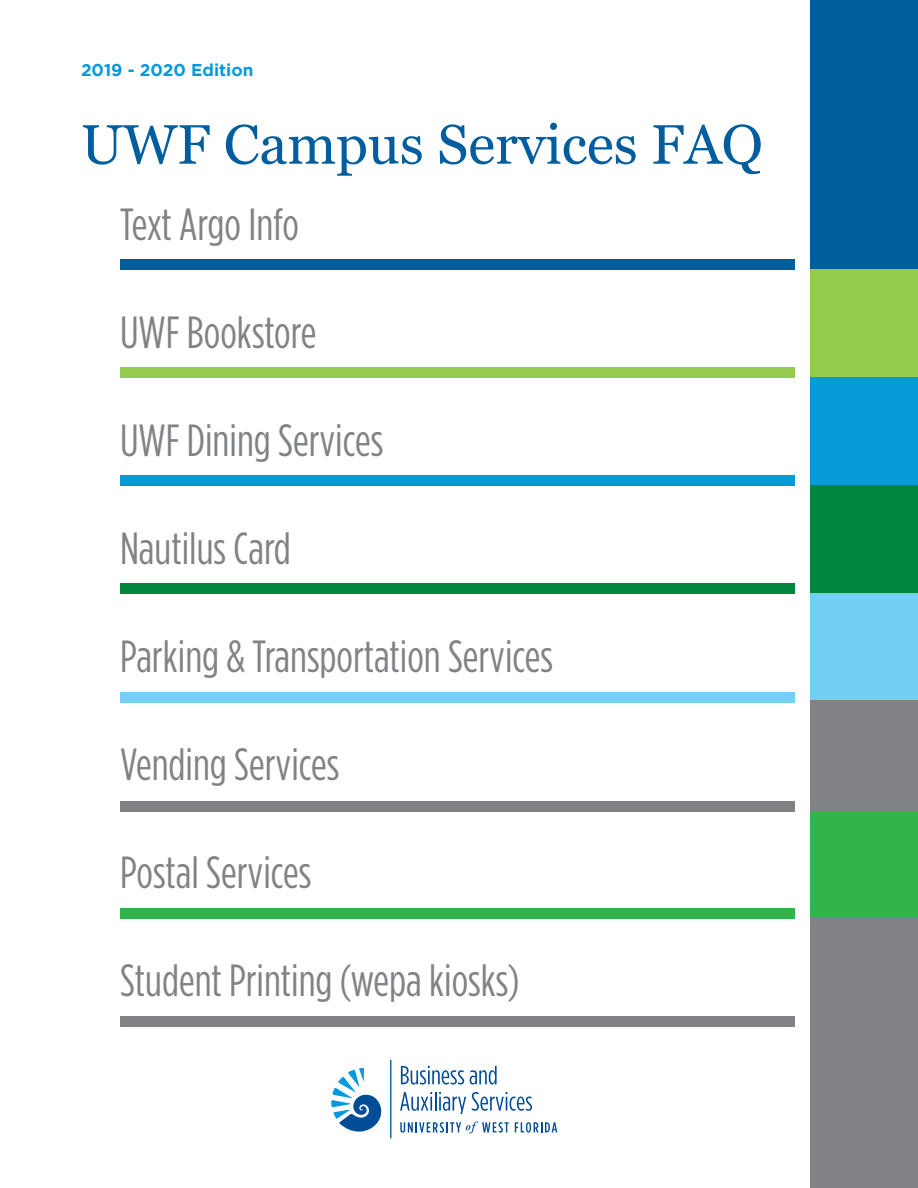
<style>
.page{position:relative;width:918px;height:1188px;background:#fff}
.page>*{position:absolute;margin:0;border:0;box-sizing:border-box;transform-origin:0 0}
.t1{font:55.5px "Georgia";color:#005e9e}
.t2{font:45px "Gotham Condensed";color:#808285}
.t3{font:700 17.1px "Gotham";color:#069ad9}
</style>
<div class="page">
<div style="left:120px;top:259px;width:675px;height:11px;background:#005e9e"></div>
<div style="left:120px;top:367px;width:675px;height:11px;background:#94ca4e"></div>
<div style="left:120px;top:475px;width:675px;height:11px;background:#069ad9"></div>
<div style="left:120px;top:584px;width:675px;height:10px;background:#00853d"></div>
<div style="left:120px;top:692px;width:675px;height:10px;background:#73cff4"></div>
<div style="left:120px;top:908px;width:675px;height:11px;background:#31b44a"></div>
<div style="left:120px;top:801px;width:675px;height:10px;background:#808285"></div>
<div style="left:120px;top:1016px;width:675px;height:11px;background:#808285"></div>
<div style="left:810px;top:0;width:108px;height:269px;background:#005e9e"></div>
<div style="left:810px;top:269px;width:108px;height:108px;background:#94ca4e"></div>
<div style="left:810px;top:377px;width:108px;height:108px;background:#069ad9"></div>
<div style="left:810px;top:485px;width:108px;height:108px;background:#00853d"></div>
<div style="left:810px;top:593px;width:108px;height:108px;background:#73cff4"></div>
<div style="left:810px;top:811px;width:108px;height:108px;background:#31b44a"></div>
<div style="left:810px;top:700px;width:108px;height:112px;background:#808285"></div>
<div style="left:810px;top:918px;width:108px;height:270px;background:#808285"></div>
<svg style="left:331px;top:1068px;width:51px;height:64px"></svg>
<hr style="left:390px;top:1060px;width:1px;height:78px;background:#004c97">
<svg style="left:400px;top:1121px;width:109px;height:13px"></svg>
<svg style="left:515px;top:1122px;width:42px;height:11px"></svg>
<svg style="left:401px;top:1066px;width:63px;height:19px"></svg>
<svg style="left:470px;top:1066px;width:27px;height:19px"></svg>
<svg style="left:400px;top:1092px;width:66px;height:22px"></svg>
<svg style="left:472px;top:1092px;width:60px;height:19px"></svg>
<p class="t3" style="left:81px;top:60px;width:174px">2019 - 2020 Edition</p>
<p class="t1" style="left:81px;top:104px;width:683px">UWF Campus Services FAQ</p>
<p class="t2" style="left:120px;top:200px;width:181px">Text Argo Info</p>
<p class="t2" style="left:120px;top:308px;width:198px">UWF Bookstore</p>
<p class="t2" style="left:120px;top:416px;width:265px">UWF Dining Services</p>
<p class="t2" style="left:120px;top:524px;width:172px">Nautilus Card</p>
<p class="t2" style="left:120px;top:632px;width:435px">Parking &amp; Transportation Services</p>
<p class="t2" style="left:120px;top:740px;width:221px">Vending Services</p>
<p class="t2" style="left:120px;top:848px;width:193px">Postal Services</p>
<p class="t2" style="left:120px;top:956px;width:401px">Student Printing (wepa kiosks)</p>
</div>
